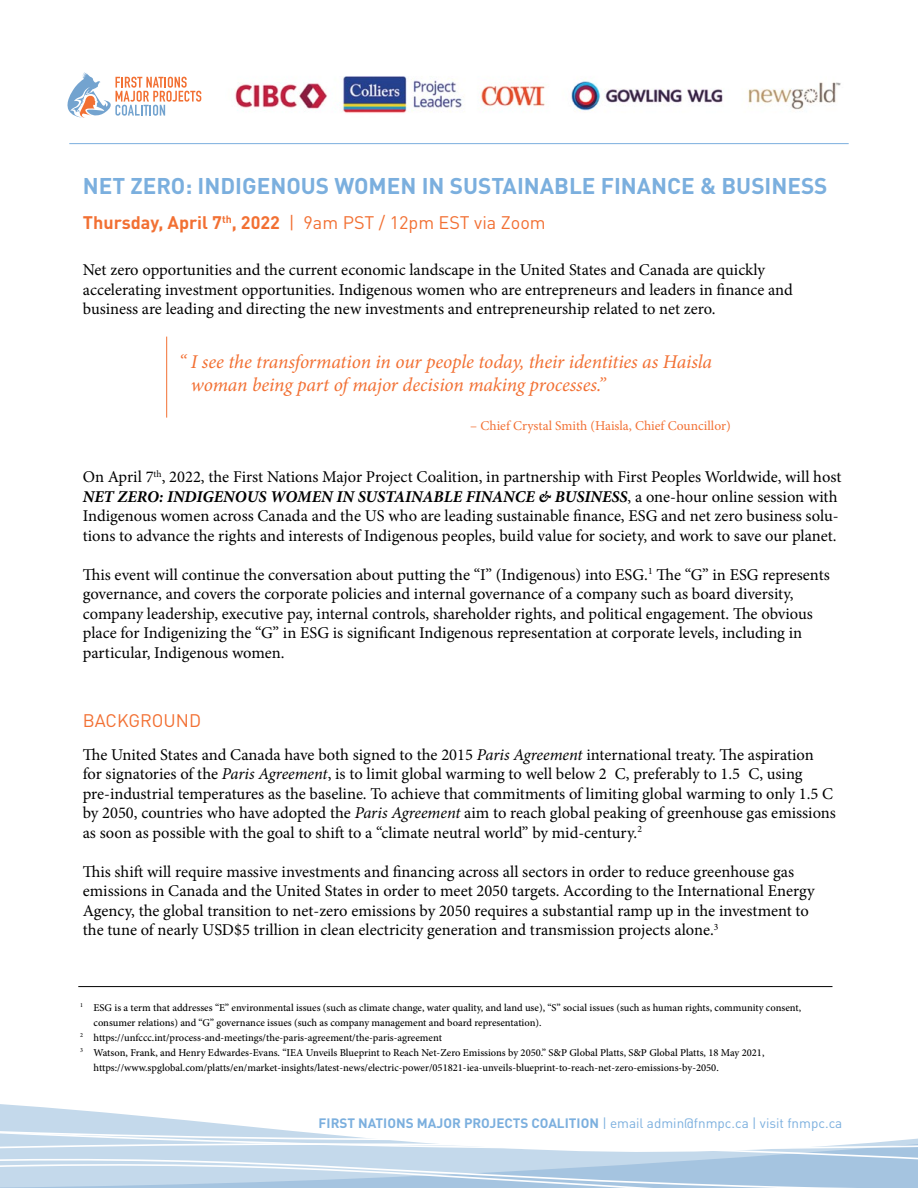
<style>
.page{position:relative;width:918px;height:1188px;background:#fff}
.page>*{position:absolute;margin:0;border:0;box-sizing:border-box;transform-origin:0 0}
.t1{font:700 22.5px "DINOT";color:#7bafde}
.t2{font:italic 19.5px/22.5px "Minion Pro";letter-spacing:-.01em;color:#f27033}
.t3{font:18px "DINOT";color:#f27033}
.t4{font:16.5px/19.5px "Minion Pro";color:#000}
.t5{font:700 13.5px "DINOT";color:#7bafde}
.t6{font:13.5px "Minion Pro";color:#f27033}
.t7{font:500 10.5px "Minion Pro";color:#000}
.s1{font-weight:700}
.s2{font-weight:700;font-style:italic}
.s3{font-style:italic}
.s4{font-weight:400}
</style>
<div class="page">
<svg style="left:0;top:1104px;width:918px;height:35px"></svg>
<svg style="left:0;top:1139px;width:918px;height:49px"></svg>
<hr style="left:69px;top:143px;width:780px;height:1px;background:#7bafde">
<svg style="left:67px;top:72px;width:134px;height:46px"></svg>
<img style="left:235px;top:76px;width:606px;height:37px">
<hr style="left:78px;top:986px;width:754px;height:1px;background:#000">
<hr style="left:166px;top:337px;width:1px;height:81px;background:#f27033">
<h1 class="t1" style="left:83px;top:171px;width:746px">NET ZERO: INDIGENOUS WOMEN IN SUSTAINABLE FINANCE &amp; BUSINESS</h1>
<p class="t3" style="left:83px;top:211px;width:464px"><span class="s1">Thursday, April 7</span><sup>th</sup><span class="s1">, 2022</span> | 9am PST / 12pm EST via Zoom</p>
<p class="t4" style="left:83px;top:260px;width:712px">Net zero opportunities and the current economic landscape in the United States and Canada are quickly accelerating investment opportunities. Indigenous women who are entrepreneurs and leaders in finance and business are leading and directing the new investments and entrepreneurship related to net zero.</p>
<p class="t2" style="left:191px;top:351px;width:523px;text-indent:-12px">“ I see the transformation in our people today, their identities as Haisla woman being part of major decision making processes.”</p>
<p class="t6" style="left:470px;top:416px;width:262px">– Chief Crystal Smith (Haisla, Chief Councillor)</p>
<p class="t4" style="left:83px;top:467px;width:760px">On April 7<sup>th</sup>, 2022, the First Nations Major Project Coalition, in partnership with First Peoples Worldwide, will host <span class="s2">NET ZERO: INDIGENOUS WOMEN IN SUSTAINABLE FINANCE &amp; BUSINESS</span>, a one-hour online session with Indigenous women across Canada and the US who are leading sustainable finance, ESG and net zero business solu&shy;tions to advance the rights and interests of Indigenous peoples, build value for society, and work to save our planet.</p>
<p class="t4" style="left:83px;top:565px;width:748px">This event will continue the conversation about putting the “I” (Indigenous) into ESG.<sup>1</sup> The “G” in ESG represents governance, and covers the corporate policies and internal governance of a company such as board diversity, company leadership, executive pay, internal controls, shareholder rights, and political engagement. The obvious place for Indigenizing the “G” in ESG is significant Indigenous representation at corporate levels, including in particular, Indigenous women.</p>
<p class="t3" style="left:83px;top:709px;width:120px">BACKGROUND</p>
<p class="t4" style="left:83px;top:745px;width:755px">The United States and Canada have both signed to the 2015 <span class="s3">Paris Agreement</span> international treaty. The aspiration for signatories of the <span class="s3">Paris Agreement</span>, is to limit global warming to well below 2 C, preferably to 1.5 C, using pre-industrial temperatures as the baseline. To achieve that commitments of limiting global warming to only 1.5 C by 2050, countries who have adopted the <span class="s3">Paris Agreement</span> aim to reach global peaking of greenhouse gas emissions as soon as possible with the goal to shift to a “climate neutral world” by mid-century.<sup>2</sup></p>
<p class="t4" style="left:83px;top:862px;width:733px">This shift will require massive investments and financing across all sectors in order to reduce greenhouse gas emissions in Canada and the United States in order to meet 2050 targets. According to the International Energy Agency, the global transition to net-zero emissions by 2050 requires a substantial ramp up in the investment to the tune of nearly USD$5 trillion in clean electricity generation and transmission projects alone.<sup>3</sup></p>
<p class="t7" style="left:80px;top:1000px;width:723px"><sup>1</sup> ESG is a term that addresses “E” environmental issues (such as climate change, water quality, and land use), “S” social issues (such as human rights, community consent,</p>
<p class="t7" style="left:94px;top:1015px;width:450px">consumer relations) and “G” governance issues (such as company management and board representation).</p>
<p class="t7" style="left:80px;top:1030px;width:363px"><sup>2</sup> https://unfccc.int/process-and-meetings/the-paris-agreement/the-paris-agreement</p>
<p class="t7" style="left:80px;top:1045px;width:686px"><sup>3</sup> Watson, Frank, and Henry Edwardes-Evans. “IEA Unveils Blueprint to Reach Net-Zero Emissions by 2050.” S&amp;P Global Platts, S&amp;P Global Platts, 18 May 2021,</p>
<p class="t7" style="left:94px;top:1060px;width:627px">https://www.spglobal.com/platts/en/market-insights/latest-news/electric-power/051821-iea-unveils-blueprint-to-reach-net-zero-emissions-by-2050.</p>
<p class="t5" style="left:319px;top:1114px;width:525px">FIRST NATIONS MAJOR PROJECTS COALITION <span class="s4">| email admin@fnmpc.ca | visit fnmpc.ca</span></p>
</div>
